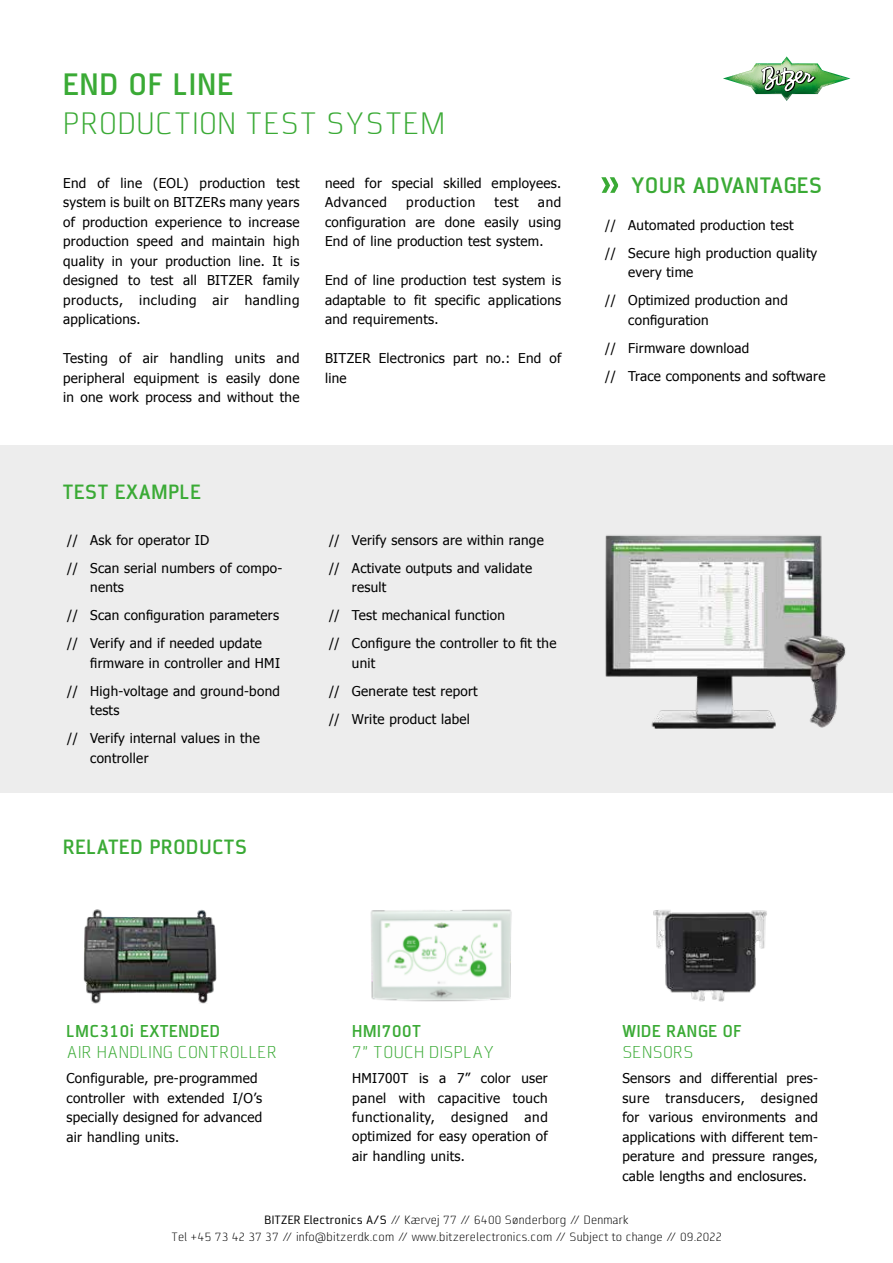
<style>
.page{position:relative;width:893px;height:1263px;background:#fff}
.page>*{position:absolute;margin:0;border:0;box-sizing:border-box;transform-origin:0 0}
.t1{font:300 27px "AF Diwa";letter-spacing:.02em;color:#3aaa35}
.t2{font:700 27px "AF Diwa";letter-spacing:.05em;color:#3aaa35}
.t3{font:700 19.5px "AF Diwa";letter-spacing:.05em;color:#3aaa35}
.t4{font:700 18px "AF Diwa";letter-spacing:.05em;color:#3aaa35}
.t5{font:300 15px "AF Diwa";letter-spacing:.02em;color:#3aaa35}
.t6{font:700 15px "AF Diwa";letter-spacing:.05em;color:#3aaa35}
.t7{font:13.5px/19.5px "Tahoma";letter-spacing:.02em;color:#000}
.t8{font:13.5px "Tahoma";letter-spacing:.05em;color:#000}
.t9{font:300 10.5px/16.5px "AF Diwa";letter-spacing:.02em;color:#000;text-align:center}
.s1{font-weight:400}
</style>
<div class="page">
<img style="left:723px;top:56px;width:127px;height:45px">
<div style="left:0;top:445px;width:893px;height:348px;background:#ededed"></div>
<img style="left:83px;top:909px;width:134px;height:94px">
<svg style="left:601px;top:177px;width:17px;height:16px"></svg>
<img style="left:370px;top:909px;width:142px;height:93px">
<img style="left:653px;top:910px;width:114px;height:91px">
<img style="left:605px;top:535px;width:241px;height:194px">
<h1 class="t2" style="left:63px;top:67px;width:171px">END OF LINE</h1>
<h1 class="t1" style="left:63px;top:107px;width:383px">PRODUCTION TEST SYSTEM</h1>
<p class="t7" style="left:63px;top:172px;width:238px;text-align:justify">End of line (EOL) production test system is built on BITZERs many years of production experience to increase production speed and maintain high quality in your production line. It is designed to test all BITZER family products, including air handling applications.</p>
<p class="t7" style="left:63px;top:348px;width:238px;text-align:justify">Testing of air handling units and peripheral equipment is easily done in one work process and without the</p>
<p class="t7" style="left:325px;top:172px;width:238px">need for special skilled employees.<br>Advanced</p>
<p class="t7" style="left:325px;top:192px;width:238px;text-align:justify;text-indent:213px">and configuration are done easily using End of line production test system.</p>
<p class="t7" style="left:325px;top:270px;width:238px;text-align:justify">End of line production test system is adaptable to fit specific applications and requirements.</p>
<p class="t7" style="left:325px;top:348px;width:238px">BITZER Electronics part no.: End of line</p>
<p class="t8" style="left:406px;top:193px;width:71px">production</p>
<p class="t7" style="left:495px;top:192px;width:26px">test</p>
<h3 class="t4" style="left:63px;top:480px;width:139px">TEST EXAMPLE</h3>
<p class="t7" style="left:67px;top:525px;width:217px;line-height:28px">// Ask for operator ID<br>// Scan serial numbers of compo-</p>
<p class="t7" style="left:67px;top:573px;width:213px;line-height:28px;text-indent:23px">nents<br>// Scan configuration parameters // Verify and if needed update</p>
<p class="t7" style="left:67px;top:648px;width:214px;line-height:28px;text-align:right">firmware in controller and HMI<br>// High-voltage and ground-bond</p>
<p class="t7" style="left:67px;top:696px;width:194px;line-height:28px;text-indent:23px">tests<br>// Verify internal values in the</p>
<p class="t7" style="left:90px;top:747px;width:60px">controller</p>
<h3 class="t4" style="left:63px;top:835px;width:185px">RELATED PRODUCTS</h3>
<p class="t7" style="left:329px;top:525px;width:216px;line-height:28px">// Verify sensors are within range // Activate outputs and validate</p>
<p class="t7" style="left:329px;top:573px;width:229px;line-height:28px;text-indent:23px">result<br>// Test mechanical function<br>// Configure the controller to fit the</p>
<p class="t7" style="left:329px;top:648px;width:150px;line-height:28px;text-indent:23px">unit<br>// Generate test report // Write product label</p>
<h2 class="t3" style="left:631px;top:173px;width:192px">YOUR ADVANTAGES</h2>
<p class="t7" style="left:605px;top:210px;width:214px;line-height:28px">// Automated production test<br>// Secure high production quality</p>
<p class="t7" style="left:605px;top:257px;width:184px;line-height:28px;text-indent:23px">every time<br>// Optimized production and</p>
<p class="t7" style="left:605px;top:305px;width:222px;line-height:28px;text-indent:23px">configuration<br>// Firmware download<br>// Trace components and software</p>
<p class="t6" style="left:67px;top:1021px;width:155px">LMC310i EXTENDED</p>
<p class="t5" style="left:67px;top:1042px;width:212px">AIR HANDLING CONTROLLER</p>
<p class="t6" style="left:352px;top:1021px;width:70px">HMI700T</p>
<p class="t5" style="left:352px;top:1042px;width:144px">7” TOUCH DISPLAY</p>
<p class="t6" style="left:622px;top:1021px;width:121px">WIDE RANGE OF</p>
<p class="t5" style="left:622px;top:1042px;width:73px">SENSORS</p>
<p class="t7" style="left:67px;top:1068px;width:197px">Configurable, pre-programmed controller with extended I/O’s specially designed for advanced air handling units.</p>
<p class="t7" style="left:352px;top:1068px;width:197px;text-align:justify">HMI700T is a 7” color user panel with capacitive touch functionality, designed and optimized for easy operation of air handling units.</p>
<p class="t7" style="left:622px;top:1068px;width:197px;text-align:justify">Sensors and differential pres&shy;sure transducers, designed for various environments and applications with different tem&shy;perature and pressure ranges, cable lengths and enclosures.</p>
<p class="t9" style="left:171px;top:1212px;width:552px"><span class="s1">BITZER Electronics A/S</span> // Kærvej 77 // 6400 Sønderborg // Denmark<br>Tel +45 73 42 37 37 // info@bitzerdk.com // www.bitzerelectronics.com // Subject to change // 09.2022</p>
</div>
